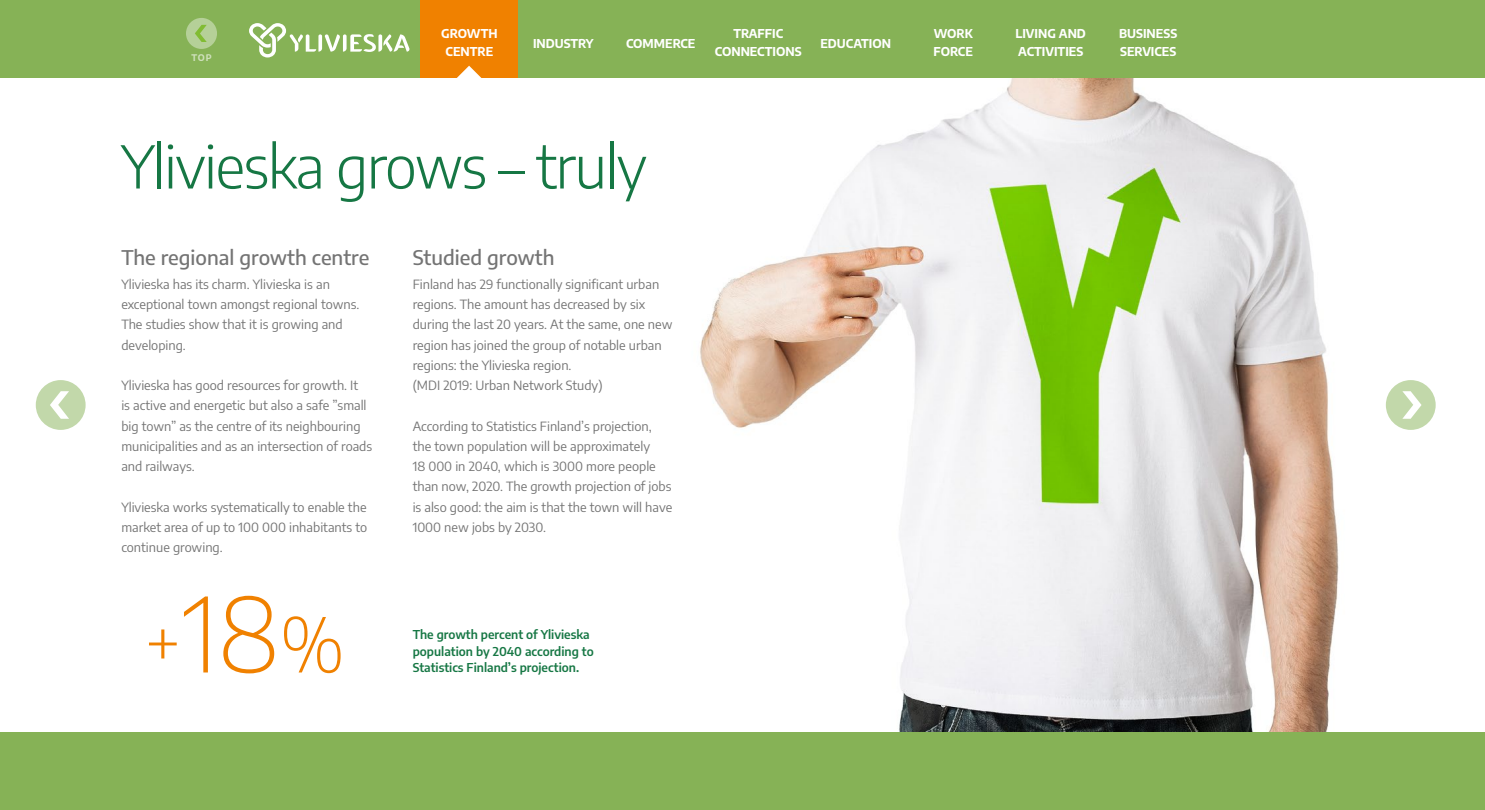
<style>
.page{position:relative;width:1485px;height:810px;background:#fff}
.page>*{position:absolute;margin:0;border:0;box-sizing:border-box;transform-origin:0 0}
.t1{font:200 75px "Encode Sans";color:#f08100}
.t2{font:300 58.5px "Encode Sans";letter-spacing:-.025em;color:#167744}
.t3{font:500 20.25px "Encode Sans";color:#747474}
.t4{font:12.75px/20.2px "Encode Sans";color:#747474}
.t5{font:700 12px/18px "Encode Sans";color:#fff;text-align:center}
.t6{font:600 12px/16.5px "Encode Sans";color:#167744}
.t7{font:700 9px "Encode Sans";color:#fff}
.s1{font-size:102.45px}
</style>
<div class="page">
<div style="left:0;top:0;width:1485px;height:78px;background:#86b256"></div>
<svg style="left:249px;top:23px;width:161px;height:35px"></svg>
<div style="left:186px;top:18px;width:31px;height:31px;background:#b5d098;border-radius:50%"></div>
<svg style="left:195px;top:25px;width:12px;height:17px"></svg>
<img style="left:700px;top:78px;width:717px;height:654px">
<div style="left:421px;top:0;width:97px;height:78px;background:#f08100"></div>
<div style="left:0;top:732px;width:1485px;height:78px;background:#86b256"></div>
<svg style="left:457px;top:66px;width:24px;height:12px"></svg>
<div style="left:1386px;top:380px;width:50px;height:50px;background:#c2d8aa;border-radius:50%"></div>
<svg style="left:1402px;top:391px;width:20px;height:28px"></svg>
<div style="left:36px;top:380px;width:50px;height:50px;background:#c2d8aa;border-radius:50%"></div>
<svg style="left:50px;top:391px;width:19px;height:28px"></svg>
<p class="t7" style="left:191px;top:51px;width:22px">TOP</p>
<p class="t5" style="left:438px;top:24px;width:58px">GROWTH<br>CENTRE</p>
<p class="t5" style="left:533px;top:33px;width:62px">INDUSTRY</p>
<p class="t5" style="left:626px;top:33px;width:71px">COMMERCE</p>
<p class="t5" style="left:715px;top:24px;width:88px">TRAFFIC<br>CONNECTIONS</p>
<p class="t5" style="left:820px;top:33px;width:72px">EDUCATION</p>
<p class="t5" style="left:1016px;top:24px;width:72px;text-align:left">LIVING AND<br>ACTIVITIES</p>
<p class="t5" style="left:441px;top:24px;width:58px">GROWTH<br>CENTRE</p>
<p class="t5" style="left:934px;top:24px;width:41px;text-align:left">WORK<br>FORCE</p>
<p class="t5" style="left:1119px;top:24px;width:60px;text-align:left">BUSINESS<br>SERVICES</p>
<h2 class="t2" style="left:121px;top:126px;width:527px">Ylivieska grows – truly</h2>
<h3 class="t3" style="left:121px;top:243px;width:249px">The regional growth centre</h3>
<p class="t4" style="left:121px;top:274px;width:239px">Ylivieska has its charm. Ylivieska is an exceptional town amongst regional towns.<br>The studies show that it is growing and developing.</p>
<p class="t4" style="left:121px;top:375px;width:252px">Ylivieska has good resources for growth. It<br>is active and energetic but also a safe ”small big town” as the centre of its neighbouring municipalities and as an intersection of roads and railways.</p>
<p class="t4" style="left:121px;top:496px;width:247px;text-align:justify">Ylivieska works systematically to enable the market area of up to 100 000 inhabitants to continue growing.</p>
<h1 class="t1" style="left:143px;top:593px;width:203px">+<span class="s1">18</span>%</h1>
<h3 class="t3" style="left:413px;top:243px;width:143px">Studied growth</h3>
<p class="t4" style="left:413px;top:274px;width:261px">Finland has 29 functionally significant urban regions. The amount has decreased by six during the last 20 years. At the same, one new region has joined the group of notable urban regions: the Ylivieska region.<br>(MDI 2019: Urban Network Study)</p>
<p class="t4" style="left:413px;top:415px;width:261px">According to Statistics Finland’s projection, the town population will be approximately<br>18 000 in 2040, which is 3000 more people than now, 2020. The growth projection of jobs is also good: the aim is that the town will have 1000 new jobs by 2030.</p>
<p class="t6" style="left:413px;top:626px;width:183px">The growth percent of Ylivieska population by 2040 according to</p>
<p class="t6" style="left:413px;top:659px;width:168px">Statistics Finland’s projection.</p>
</div>
